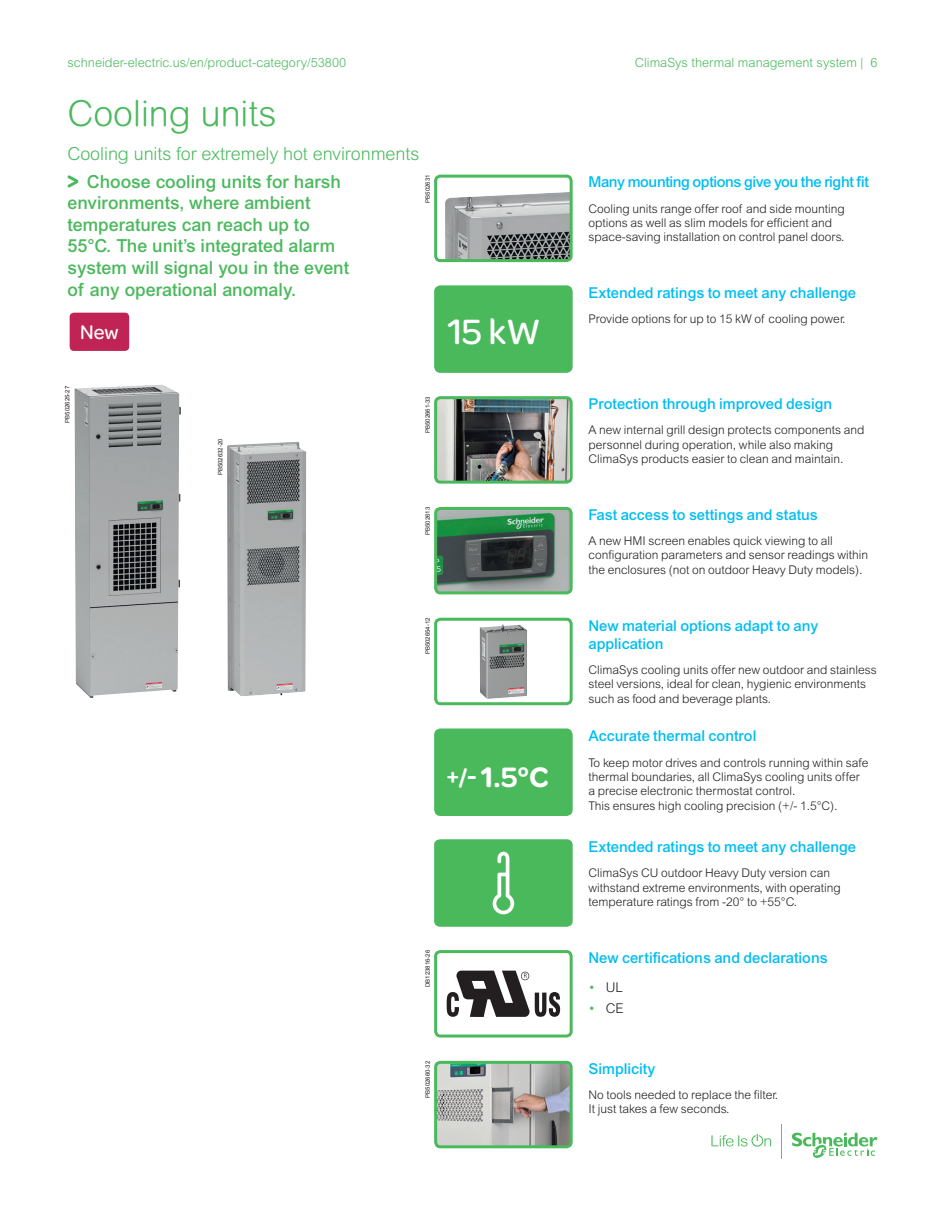
<style>
.page{position:relative;width:945px;height:1215px;background:#fff}
.page>*{position:absolute;margin:0;border:0;box-sizing:border-box;transform-origin:0 0}
.t1{font:37.5px "SE Optimist";color:#fff}
.t2{font:300 36px "Arial Rounded MT Std";color:#4ab95c}
.t3{font:900 30px "SE Optimist";color:#fff}
.t4{font:21px "SE Optimist";color:#fff;scale:.95 1}
.t5{font:500 18px/21.6px "Arial MT Std";color:#4ab95c}
.t6{font:300 18px "Arial MT Std";letter-spacing:-.005em;color:#4ab95c}
.t7{font:500 15px/18px "Arial MT Std";color:#01bdf2}
.t8{font:500 15px "Arial MT Std";letter-spacing:-.025em;color:#01bdf2}
.t9{font:300 13.5px "Arial MT Std";color:#231f20}
.t10{font:300 12.75px "Arial MT Std";color:#4ab95c}
.t11{font:300 12px/14.4px "Arial MT Std";color:#231f20}
.t12{font:6px "Arial";color:#231f20}
.s1{font-size:22.5px}
.s2{color:#4ab95c}
</style>
<div class="page">
<img style="left:445px;top:192px;width:124px;height:66px">
<div style="left:434px;top:175px;width:139px;height:87px;border:3px solid #4ab95c;border-radius:5px"></div>
<img style="left:438px;top:400px;width:131px;height:80px">
<div style="left:434px;top:396px;width:139px;height:88px;border:3px solid #4ab95c;border-radius:5px"></div>
<img style="left:438px;top:511px;width:131px;height:79px">
<div style="left:434px;top:507px;width:139px;height:87px;border:3px solid #4ab95c;border-radius:5px"></div>
<img style="left:480px;top:624px;width:47px;height:75px">
<div style="left:434px;top:618px;width:139px;height:87px;border:3px solid #4ab95c;border-radius:5px"></div>
<img style="left:438px;top:1065px;width:131px;height:79px">
<div style="left:434px;top:1061px;width:139px;height:87px;border:3px solid #4ab95c;border-radius:5px"></div>
<div style="left:436px;top:730px;width:135px;height:84px;background:#4ab95c;border-radius:5px"></div>
<div style="left:434px;top:729px;width:139px;height:87px;border:3px solid #4ab95c;border-radius:5px"></div>
<div style="left:436px;top:287px;width:135px;height:84px;background:#4ab95c;border-radius:5px"></div>
<div style="left:434px;top:285px;width:139px;height:88px;border:3px solid #4ab95c;border-radius:5px"></div>
<img style="left:74px;top:385px;width:107px;height:313px">
<img style="left:227px;top:442px;width:79px;height:254px">
<svg style="left:434px;top:839px;width:139px;height:88px;background:#53bc64"></svg>
<svg style="left:447px;top:971px;width:113px;height:46px"></svg>
<div style="left:434px;top:950px;width:139px;height:88px;border:3px solid #4ab95c;border-radius:5px"></div>
<svg style="left:67px;top:175px;width:11px;height:13px"></svg>
<div style="left:70px;top:313px;width:59px;height:38px;background:#bf2454;border-radius:4px"></div>
<svg style="left:711px;top:1134px;width:60px;height:13px"></svg>
<svg style="left:792px;top:1132px;width:85px;height:26px"></svg>
<hr style="left:781px;top:1124px;width:1px;height:34px;background:#959ea4">
<p class="t10" style="left:68px;top:56px;width:280px">schneider-electric.us/en/product-category/53800</p>
<p class="t10" style="left:635px;top:56px;width:244px">ClimaSys thermal management system | 6</p>
<h2 class="t2" style="left:68px;top:92px;width:211px">Cooling units</h2>
<h3 class="t6" style="left:68px;top:143px;width:353px">Cooling units for extremely hot environments</h3>
<h3 class="t5" style="left:68px;top:170px;width:283px;text-indent:19px">Choose cooling units for harsh environments, where ambient temperatures can reach up to<br>55°C. The unit’s integrated alarm system will signal you in the event of any operational anomaly.</h3>
<p class="t8" style="left:588px;top:173px;width:282px">Many mounting options give you the right fit</p>
<p class="t12" style="left:424px;top:203px;width:30px;rotate:-90deg">PB502631</p>
<p class="t11" style="left:588px;top:201px;width:258px">Cooling units range offer roof and side mounting options as well as slim models for efficient and space-saving installation on control panel doors.</p>
<p class="t7" style="left:588px;top:284px;width:269px">Extended ratings to meet any challenge</p>
<p class="t11" style="left:588px;top:312px;width:259px">Provide options for up to 15 kW of cooling power.</p>
<h1 class="t1" style="left:447px;top:305px;width:95px">15 kW</h1>
<h3 class="t4" style="left:80px;top:317px;width:42px">New</h3>
<p class="t12" style="left:64px;top:423px;width:38px;rotate:-90deg">PB502625-27</p>
<p class="t12" style="left:216px;top:475px;width:38px;rotate:-90deg">PB502632-20</p>
<p class="t12" style="left:424px;top:433px;width:38px;rotate:-90deg">PB502661-33</p>
<p class="t7" style="left:588px;top:395px;width:245px">Protection through improved design</p>
<p class="t11" style="left:588px;top:423px;width:277px">A new internal grill design protects components and personnel during operation, while also making<br>ClimaSys products easier to clean and maintain.</p>
<p class="t12" style="left:424px;top:535px;width:30px;rotate:-90deg">PB502613</p>
<p class="t7" style="left:588px;top:505px;width:231px">Fast access to settings and status</p>
<p class="t11" style="left:588px;top:534px;width:281px">A new HMI screen enables quick viewing to all configuration parameters and sensor readings within the enclosures (not on outdoor Heavy Duty models).</p>
<p class="t12" style="left:424px;top:654px;width:38px;rotate:-90deg">PB502654-12</p>
<p class="t7" style="left:588px;top:616px;width:231px">New material options adapt to any application</p>
<p class="t11" style="left:588px;top:662px;width:290px">ClimaSys cooling units offer new outdoor and stainless steel versions, ideal for clean, hygienic environments such as food and beverage plants.</p>
<h3 class="t3" style="left:447px;top:756px;width:103px"><span class="s1">+/-</span> 1.5°C</h3>
<p class="t7" style="left:588px;top:727px;width:169px">Accurate thermal control</p>
<p class="t11" style="left:588px;top:755px;width:282px">To keep motor drives and controls running within safe thermal boundaries, all ClimaSys cooling units offer a precise electronic thermostat control.<br>This ensures high cooling precision (+/- 1.5°C).</p>
<p class="t7" style="left:588px;top:838px;width:269px">Extended ratings to meet any challenge</p>
<p class="t11" style="left:588px;top:866px;width:254px">ClimaSys CU outdoor Heavy Duty version can withstand extreme environments, with operating temperature ratings from -20° to +55°C.</p>
<p class="t12" style="left:424px;top:987px;width:39px;rotate:-90deg">DB123816-26</p>
<p class="t7" style="left:588px;top:949px;width:241px">New certifications and declarations</p>
<p class="t9" style="left:588px;top:979px;width:36px"><span class="s2">•</span> UL</p>
<p class="t9" style="left:588px;top:1001px;width:37px"><span class="s2">•</span> CE</p>
<p class="t12" style="left:424px;top:1098px;width:38px;rotate:-90deg">PB502660-32</p>
<p class="t7" style="left:588px;top:1059px;width:69px">Simplicity</p>
<p class="t11" style="left:588px;top:1087px;width:191px">No tools needed to replace the filter.<br>It just takes a few seconds.</p>
</div>
